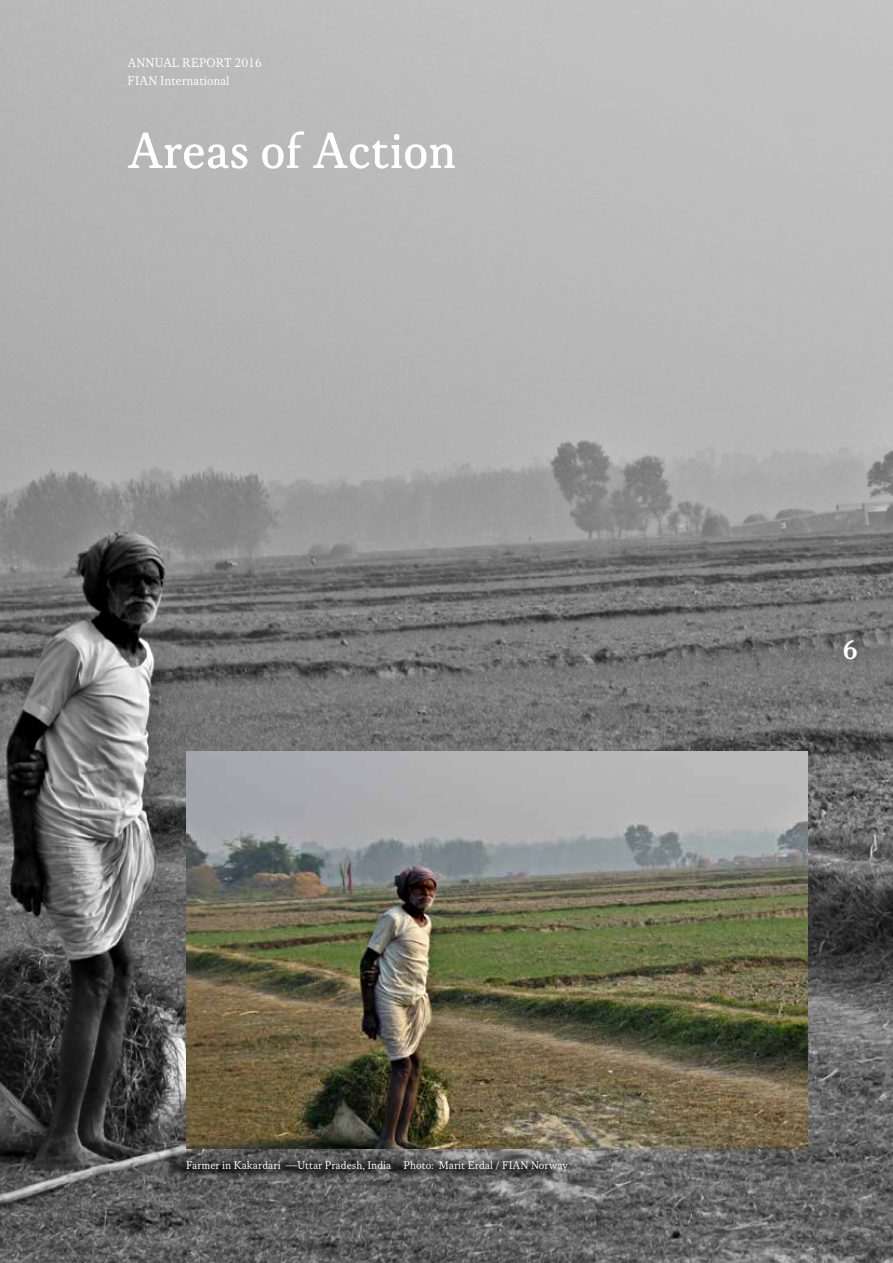
<style>
.page{position:relative;width:893px;height:1263px;background:#fff}
.page>*{position:absolute;margin:0;border:0;box-sizing:border-box;transform-origin:0 0}
.t1{font:54px "Korpus B";color:#fff}
.t2{font:28.8px "Korpus C";color:#fff}
.t3{font:13.5px/18px "Korpus A";color:#fff}
.t4{font:12px "Korpus A";color:#fff}
</style>
<div class="page">
<img style="left:0;top:0;width:893px;height:1263px">
<div style="left:164px;top:1155px;width:397px;height:26px;background:#000;opacity:.75"></div>
<img style="left:186px;top:752px;width:622px;height:396px">
<p class="t3" style="left:128px;top:54px;width:136px">ANNUAL REPORT 2016<br>FIAN International</p>
<h1 class="t1" style="left:128px;top:120px;width:330px">Areas of Action</h1>
<p class="t4" style="left:186px;top:1159px;width:384px">Farmer in Kakardari —Uttar Pradesh, India Photo: Marit Erdal / FIAN Norway</p>
<h2 class="t2" style="left:843px;top:633px;width:16px">6</h2>
</div>
